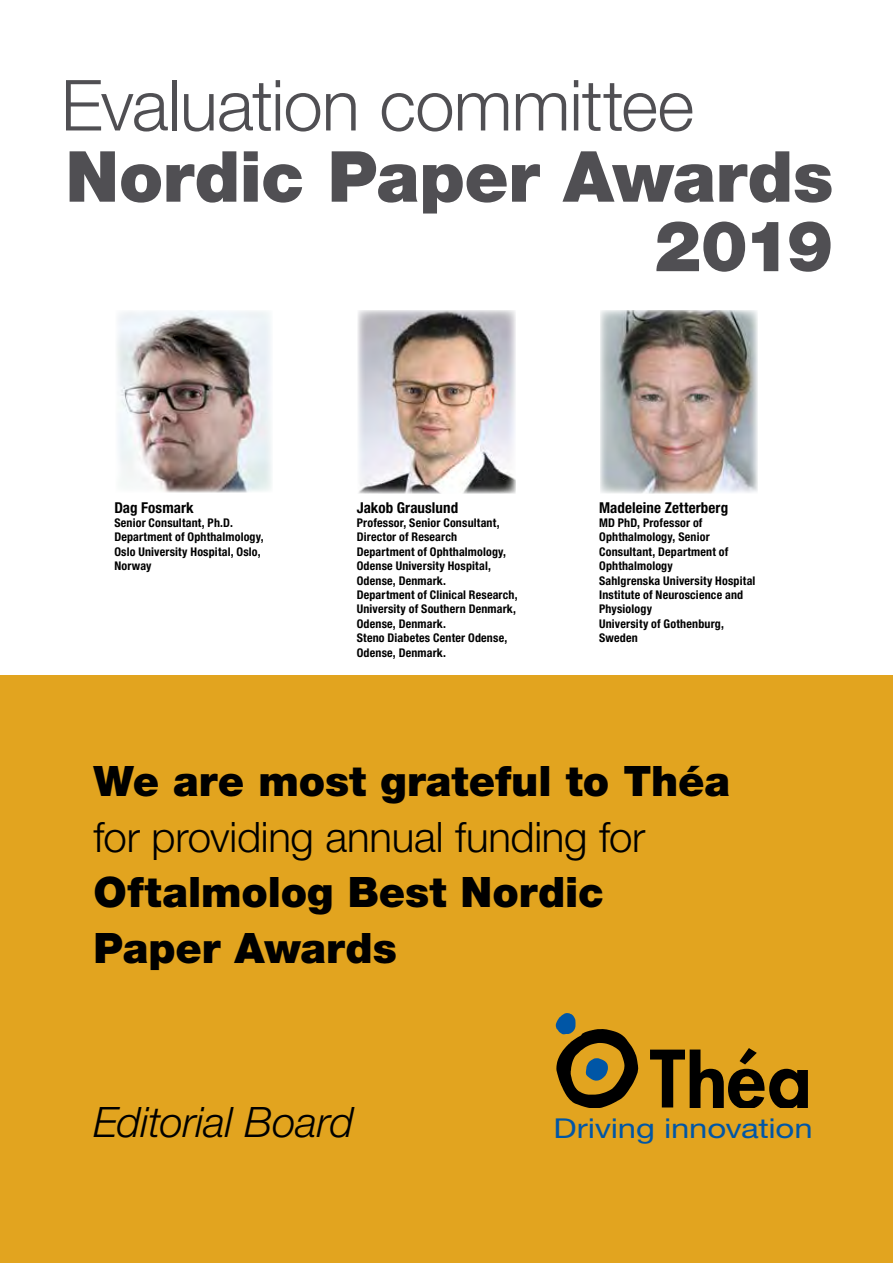
<style>
.page{position:relative;width:893px;height:1263px;background:#fff}
.page>*{position:absolute;margin:0;border:0;box-sizing:border-box;transform-origin:0 0}
.t1{font:900 70.5px "Helvetica Neue LT";letter-spacing:-.005em;color:#504f53}
.t2{font:300 70.5px "Helvetica Neue LT";letter-spacing:-.01em;color:#504f53}
.t3{font:900 42px/55.5px "Helvetica Neue LT";color:#000}
.t4{font:300 42px "Helvetica Neue LT";letter-spacing:-.005em;color:#000}
.t5{font:italic 300 42px "Helvetica Neue LT";letter-spacing:-.005em;color:#000}
.t6{font:27.45px "Helvetica Neue LT Pro";letter-spacing:-.005em;color:#0056a6;scale:1.2 1}
.t7{font:700 condensed 15px "Helvetica Neue LT";letter-spacing:.005em;color:#000}
.t8{font:700 condensed 12px/14.4px "Helvetica Neue LT";letter-spacing:.015em;color:#000}
</style>
<div class="page">
<div style="left:0;top:675px;width:893px;height:588px;background:#e2a41f"></div>
<svg style="left:650px;top:1048px;width:158px;height:59px"></svg>
<svg style="left:556px;top:1013px;width:82px;height:94px"></svg>
<img style="left:358px;top:310px;width:157px;height:183px">
<img style="left:117px;top:310px;width:155px;height:182px">
<img style="left:600px;top:310px;width:158px;height:183px">
<h1 class="t2" style="left:61px;top:62px;width:635px">Evaluation committee</h1>
<h1 class="t1" style="left:65px;top:134px;width:769px">Nordic Paper Awards</h1>
<p class="t7" style="left:114px;top:498px;width:81px">Dag Fosmark</p>
<p class="t8" style="left:114px;top:515px;width:151px">Senior Consultant, Ph.D.<br>Department of Ophthalmology,<br>Oslo University Hospital, Oslo,<br>Norway</p>
<h1 class="t1" style="left:654px;top:204px;width:181px">2019</h1>
<p class="t7" style="left:357px;top:498px;width:103px">Jakob Grauslund</p>
<p class="t8" style="left:357px;top:515px;width:162px">Professor, Senior Consultant,<br>Director of Research<br>Department of Ophthalmology,<br>Odense University Hospital,<br>Odense, Denmark.<br>Department of Clinical Research,<br>University of Southern Denmark,<br>Odense, Denmark.<br>Steno Diabetes Center Odense,<br>Odense, Denmark.</p>
<p class="t7" style="left:599px;top:498px;width:131px">Madeleine Zetterberg</p>
<p class="t8" style="left:599px;top:515px;width:158px">MD PhD, Professor of<br>Ophthalmology, Senior<br>Consultant, Department of<br>Ophthalmology<br>Sahlgrenska University Hospital<br>Institute of Neuroscience and<br>Physiology<br>University of Gothenburg,<br>Sweden</p>
<h2 class="t3" style="left:94px;top:753px;width:638px">We are most grateful to Théa</h2>
<h2 class="t4" style="left:94px;top:811px;width:553px">for providing annual funding for</h2>
<h2 class="t3" style="left:94px;top:864px;width:512px">Oftalmolog Best Nordic<br>Paper Awards</h2>
<h2 class="t5" style="left:94px;top:1097px;width:262px">Editorial Board</h2>
<h3 class="t6" style="left:553px;top:1112px;width:217px">Driving innovation</h3>
</div>
